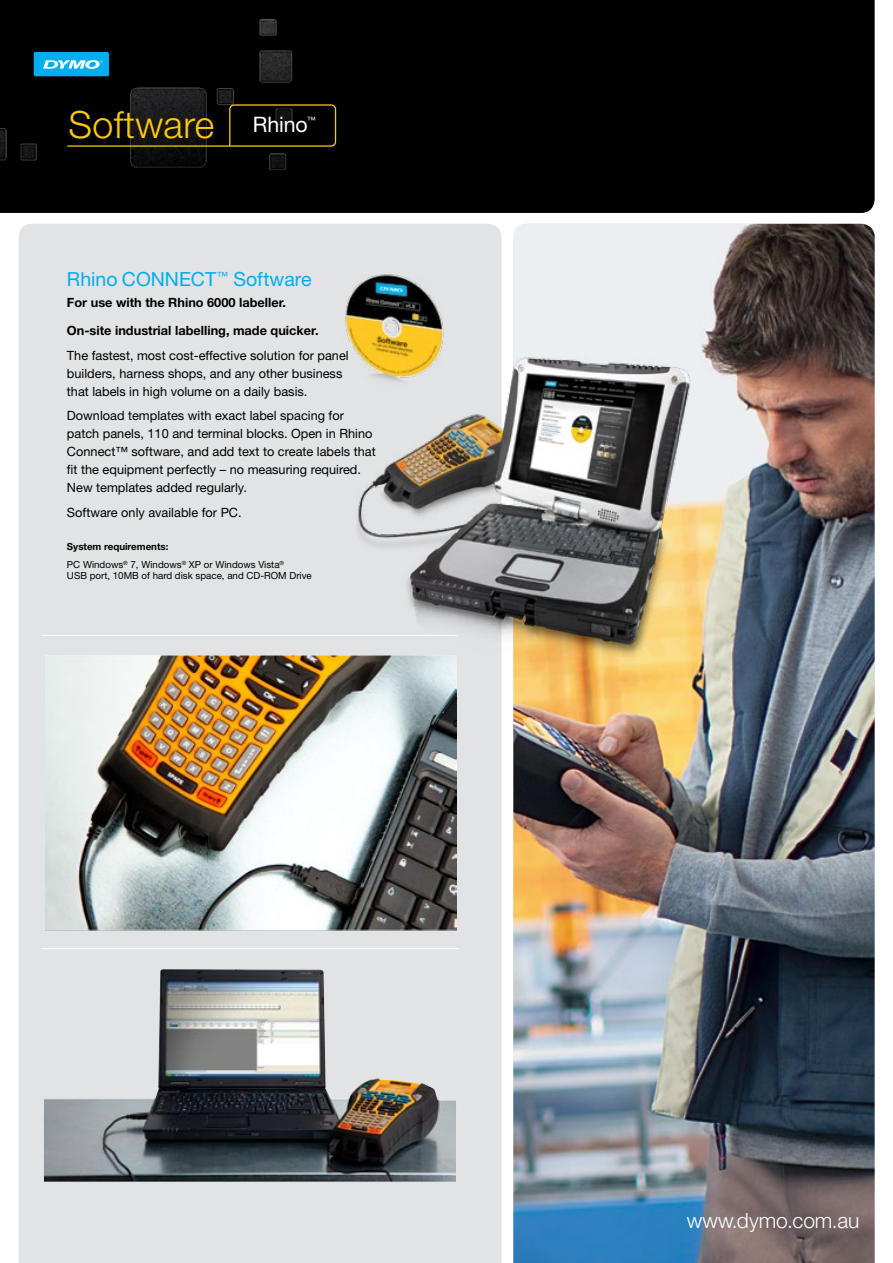
<style>
.page{position:relative;width:893px;height:1263px;background:#fff}
.page>*{position:absolute;margin:0;border:0;box-sizing:border-box;transform-origin:0 0}
.t1{font:300 37.5px "Helvetica Neue LT Pro";letter-spacing:.01em;color:#ffcb05}
.t2{font:300 21px "Helvetica Neue LT Pro";color:#fff}
.t3{font:19.5px "Helvetica Neue LT Pro";color:#00aeef}
.t4{font:12.75px/18px "Helvetica Neue LT Pro";color:#000}
.t5{font:700 12.75px/27.8px "Helvetica Neue LT Pro";color:#000}
.t6{font:9.75px/18px "Helvetica Neue LT Pro";color:#000}
.t7{font:8.7px "Helvetica Neue LT Pro";color:#fff}
.s1{font-weight:700}
</style>
<div class="page">
<div style="left:0;top:0;width:875px;height:213px;background:#000"></div>
<img style="left:0;top:4px;width:301px;height:209px">
<img style="left:513px;top:224px;width:362px;height:1039px">
<div style="left:19px;top:224px;width:482px;height:1039px;background:#e2e3e4"></div>
<div style="left:34px;top:52px;width:75px;height:24px;background:#00aeef;border-radius:2px"></div>
<svg style="left:43px;top:60px;width:59px;height:9px"></svg>
<svg style="left:66px;top:104px;width:271px;height:43px;background:#131108"></svg>
<img style="left:357px;top:350px;width:340px;height:344px">
<img style="left:357px;top:361px;width:299px;height:283px">
<img style="left:331px;top:266px;width:128px;height:144px">
<hr style="left:41px;top:635px;width:416px;height:1px;background:#fff">
<hr style="left:41px;top:948px;width:418px;height:1px;background:#fff">
<img style="left:44px;top:969px;width:412px;height:213px">
<img style="left:45px;top:655px;width:412px;height:275px">
<h1 class="t1" style="left:69px;top:102px;width:241px">Software <sup>Rhino</sup></h1>
<p class="t7" style="left:307px;top:114px;width:10px">™</p>
<h3 class="t3" style="left:67px;top:267px;width:246px">Rhino CONNECT<sup>™</sup> Software</h3>
<p class="t5" style="left:67px;top:288px;width:253px">For use with the Rhino 6000 labeller.<br>On-site industrial labelling, made quicker.</p>
<p class="t4" style="left:67px;top:346px;width:283px">The fastest, most cost-effective solution for panel builders, harness shops, and any other business that labels in high volume on a daily basis.</p>
<p class="t4" style="left:67px;top:407px;width:310px">Download templates with exact label spacing for patch panels, 110 and terminal blocks. Open in Rhino Connect™ software, and add text to create labels that fit the equipment perfectly – no measuring required.<br>New templates added regularly.</p>
<p class="t4" style="left:67px;top:503px;width:176px">Software only available for PC.</p>
<p class="t6" style="left:67px;top:537px;width:219px"><span class="s1">System requirements:<br></span>PC Windows<sup>®</sup> 7, Windows<sup>®</sup> XP or Windows Vista<sup>®</sup></p>
<p class="t6" style="left:67px;top:567px;width:246px">USB port, 10MB of hard disk space, and CD-ROM Drive</p>
<h2 class="t2" style="left:687px;top:1207px;width:174px">www.dymo.com.au</h2>
</div>
